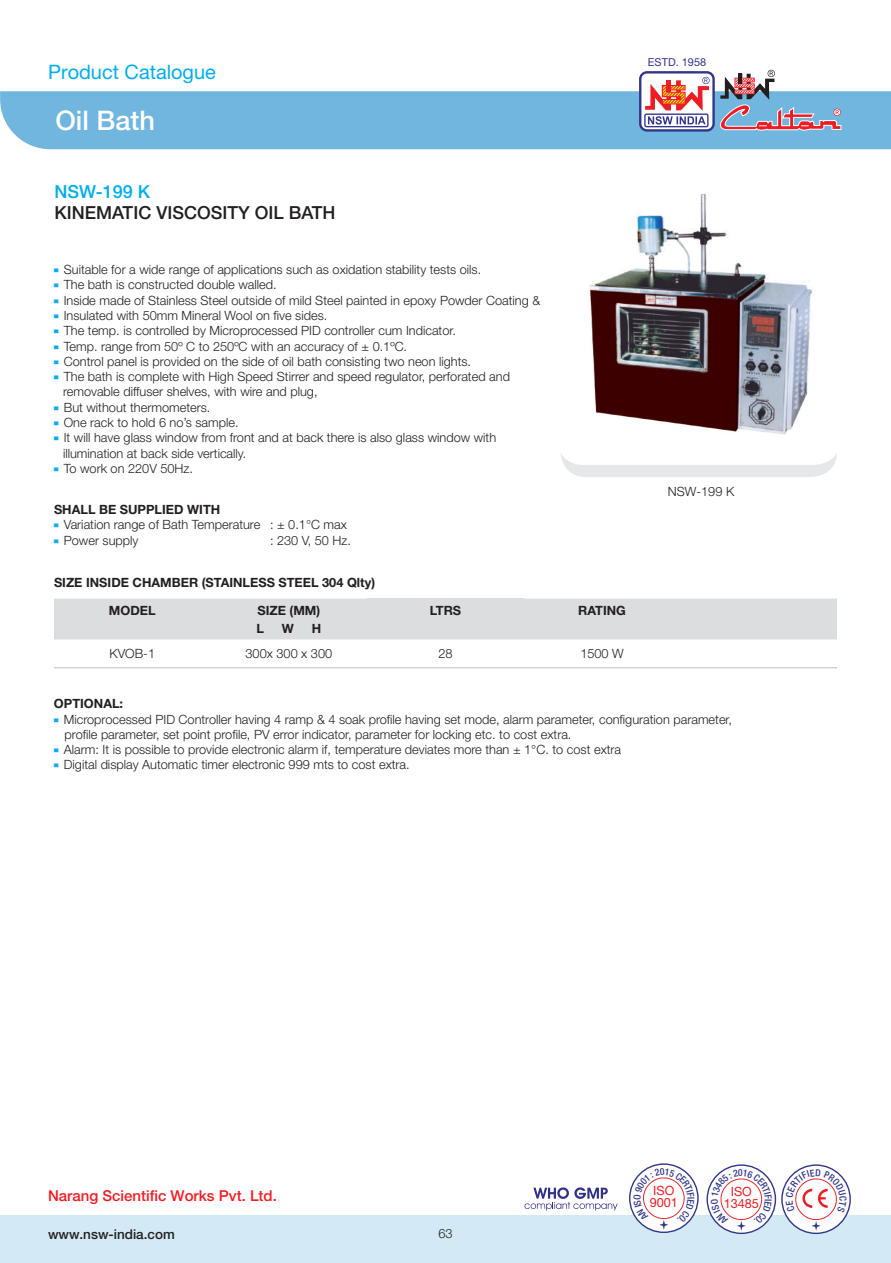
<style>
.page{position:relative;width:891px;height:1263px;background:#fff}
.page>*{position:absolute;margin:0;border:0;box-sizing:border-box;transform-origin:0 0}
.t1{font:500 27px "Helvetica Neue";color:#fff}
.t2{font:19.95px "Helvetica Neue";color:#00aeef}
.t3{font:500 18px "Helvetica Neue";color:#231f20}
.t4{font:500 18px "Helvetica Neue";color:#00aeef}
.t5{font:500 15px "Helvetica Neue";color:#ee1d23}
.t6{font:500 13.5px "Helvetica Neue";color:#231f20}
.t7{font:300 12.75px/15.3px "Helvetica Neue";color:#231f20}
.t8{font:700 12.75px/18px "Helvetica Neue";color:#231f20}
.t9{font:12.75px/11.6px "Helvetica Neue";color:#ee1d23;text-align:center}
.t10{font:10.95px "Helvetica Neue";color:#33358b}
.s1{font-family:"Arial";font-weight:400;font-size:6px;color:#00aeef}
.s2{font-weight:700}
</style>
<div class="page">
<div style="left:0;top:91px;width:891px;height:58px;background:#70b6df"></div>
<div style="left:0;top:1215px;width:891px;height:48px;background:#d3e9f5"></div>
<svg style="left:525px;top:1187px;width:93px;height:23px"></svg>
<div style="left:640px;top:72px;width:74px;height:58px;background:#fff;border-radius:7px"></div>
<div style="left:639px;top:71px;width:76px;height:61px;border:2px solid #33358b;border-radius:7px"></div>
<div style="left:644px;top:113px;width:65px;height:14px;border:1px solid #33358b;border-radius:2px"></div>
<svg style="left:645px;top:70px;width:197px;height:62px"></svg>
<img style="left:589px;top:193px;width:223px;height:242px">
<svg style="left:560px;top:453px;width:277px;height:24px"></svg>
<div style="left:54px;top:598px;width:783px;height:42px;background:#dcdddf"></div>
<hr style="left:54px;top:667px;width:157px;height:1px;background:#bcbdc0">
<hr style="left:211px;top:667px;width:156px;height:1px;background:#bcbdc0">
<hr style="left:367px;top:667px;width:157px;height:1px;background:#bcbdc0">
<hr style="left:524px;top:667px;width:156px;height:1px;background:#bcbdc0">
<hr style="left:680px;top:667px;width:157px;height:1px;background:#bcbdc0">
<hr style="left:54px;top:638px;width:157px;height:1px;background:#dcdddf">
<hr style="left:211px;top:638px;width:156px;height:1px;background:#dcdddf">
<hr style="left:524px;top:638px;width:156px;height:1px;background:#dcdddf">
<hr style="left:680px;top:638px;width:157px;height:1px;background:#dcdddf">
<hr style="left:367px;top:638px;width:157px;height:1px;background:#dcdddf">
<svg style="left:707px;top:1164px;width:144px;height:70px"></svg>
<svg style="left:629px;top:1163px;width:70px;height:70px"></svg>
<h2 class="t2" style="left:48px;top:60px;width:169px">Product Catalogue</h2>
<h1 class="t1" style="left:55px;top:105px;width:101px">Oil Bath</h1>
<h3 class="t4" style="left:55px;top:180px;width:97px">NSW-199 K</h3>
<h3 class="t3" style="left:55px;top:202px;width:282px">KINEMATIC VISCOSITY OIL BATH</h3>
<p class="t7" style="left:54px;top:261px;width:429px"><span class="s1">▀</span> Suitable for a wide range of applications such as oxidation stability tests oils.</p>
<p class="t7" style="left:54px;top:277px;width:224px"><span class="s1">▀</span> The bath is constructed double walled.</p>
<p class="t7" style="left:54px;top:292px;width:488px"><span class="s1">▀</span> Inside made of Stainless Steel outside of mild Steel painted in epoxy Powder Coating &amp;</p>
<p class="t7" style="left:54px;top:307px;width:275px"><span class="s1">▀</span> Insulated with 50mm Mineral Wool on five sides.</p>
<p class="t7" style="left:54px;top:323px;width:403px"><span class="s1">▀</span> The temp. is controlled by Microprocessed PID controller cum Indicator.</p>
<p class="t7" style="left:54px;top:338px;width:355px"><span class="s1">▀</span> Temp. range from 50º C to 250ºC with an accuracy of ± 0.1ºC.</p>
<p class="t7" style="left:54px;top:353px;width:419px"><span class="s1">▀</span> Control panel is provided on the side of oil bath consisting two neon lights.</p>
<p class="t7" style="left:54px;top:369px;width:458px"><span class="s1">▀</span> The bath is complete with High Speed Stirrer and speed regulator, perforated and</p>
<p class="t7" style="left:63px;top:384px;width:256px">removable diffuser shelves, with wire and plug,</p>
<p class="t7" style="left:54px;top:399px;width:158px"><span class="s1">▀</span> But without thermometers.</p>
<p class="t7" style="left:54px;top:414px;width:186px"><span class="s1">▀</span> One rack to hold 6 no’s sample.</p>
<p class="t7" style="left:54px;top:430px;width:444px"><span class="s1">▀</span> It will have glass window from front and at back there is also glass window with</p>
<p class="t7" style="left:63px;top:445px;width:185px">illumination at back side vertically.</p>
<p class="t7" style="left:54px;top:460px;width:141px"><span class="s1">▀</span> To work on 220V 50Hz.</p>
<p class="t7" style="left:54px;top:501px;width:295px"><span class="s2">SHALL BE SUPPLIED WITH<br></span><span class="s1">▀</span> Variation range of Bath Temperature : ± 0.1°C max <span class="s1">▀</span> Power supply</p>
<p class="t7" style="left:270px;top:532px;width:83px">: 230 V, 50 Hz.</p>
<p class="t8" style="left:54px;top:573px;width:323px">SIZE INSIDE CHAMBER (STAINLESS STEEL 304 Qlty)</p>
<p class="t8" style="left:109px;top:601px;width:48px">MODEL</p>
<p class="t8" style="left:257px;top:601px;width:65px">SIZE (MM)<br>L</p>
<p class="t8" style="left:282px;top:619px;width:14px">W</p>
<p class="t8" style="left:312px;top:619px;width:11px">H</p>
<p class="t8" style="left:430px;top:601px;width:33px">LTRS</p>
<p class="t8" style="left:578px;top:601px;width:49px">RATING</p>
<p class="t7" style="left:110px;top:646px;width:47px">KVOB-1</p>
<p class="t7" style="left:246px;top:646px;width:88px">300x 300 x 300</p>
<p class="t7" style="left:438px;top:646px;width:16px">28</p>
<p class="t7" style="left:580px;top:646px;width:45px">1500 W</p>
<p class="t10" style="left:648px;top:55px;width:60px">ESTD. 1958</p>
<p class="t7" style="left:668px;top:483px;width:68px">NSW-199 K</p>
<p class="t8" style="left:54px;top:694px;width:71px">OPTIONAL:</p>
<p class="t7" style="left:54px;top:711px;width:680px"><span class="s1">▀</span> Microprocessed PID Controller having 4 ramp &amp; 4 soak profile having set mode, alarm parameter, configuration parameter,</p>
<p class="t7" style="left:65px;top:726px;width:508px">profile parameter, set point profile, PV error indicator, parameter for locking etc. to cost extra.</p>
<p class="t7" style="left:54px;top:741px;width:569px"><span class="s1">▀</span> Alarm: It is possible to provide electronic alarm if, temperature deviates more than ± 1°C. to cost extra</p>
<p class="t7" style="left:54px;top:757px;width:357px"><span class="s1">▀</span> Digital display Automatic timer electronic 999 mts to cost extra.</p>
<p class="t9" style="left:650px;top:1184px;width:30px;text-align:left">ISO<br>9001</p>
<p class="t5" style="left:48px;top:1187px;width:230px">Narang Scientific Works Pvt. Ltd.</p>
<p class="t9" style="left:724px;top:1185px;width:37px">ISO<br>13485</p>
<p class="t6" style="left:48px;top:1225px;width:128px">www.nsw-india.com</p>
<p class="t7" style="left:438px;top:1225px;width:16px">63</p>
</div>
